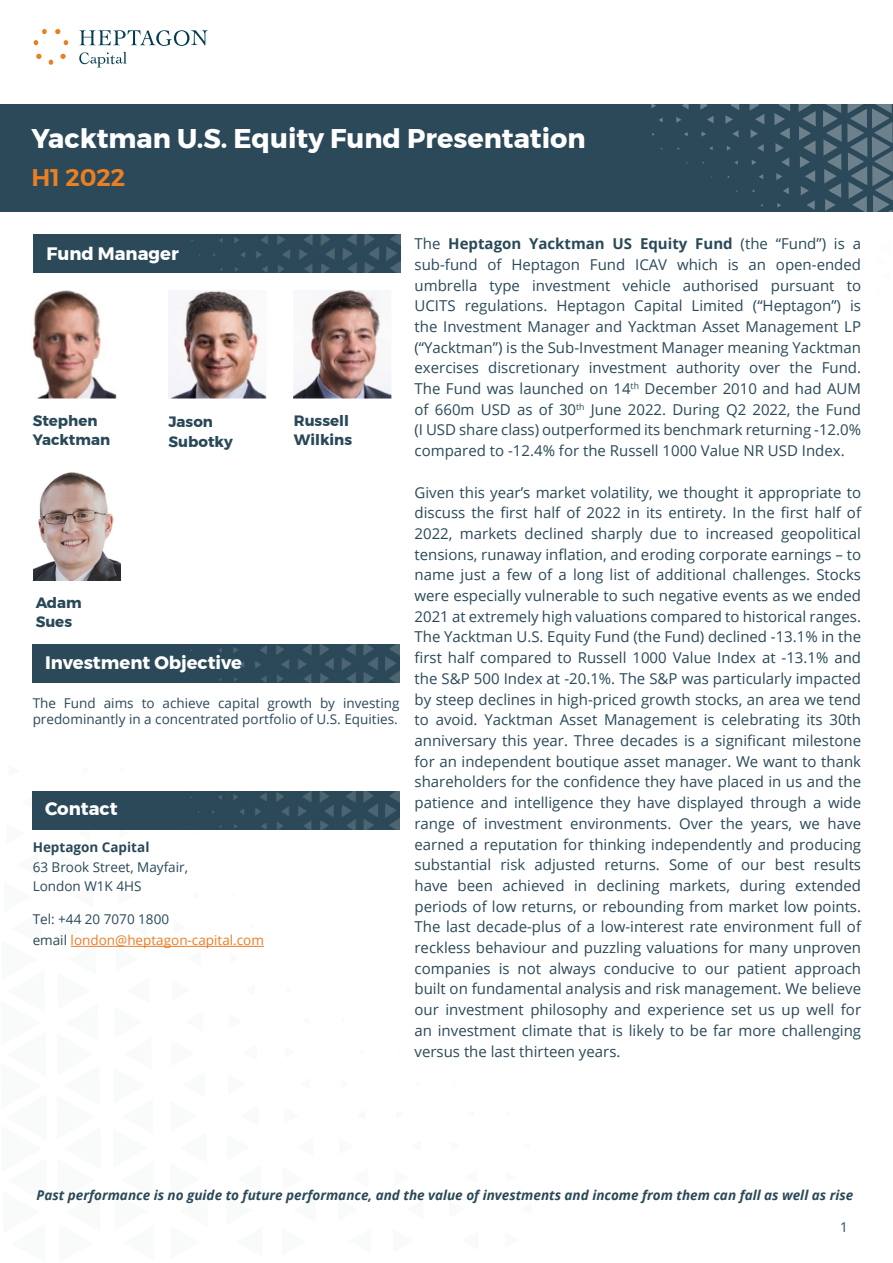
<style>
.page{position:relative;width:893px;height:1263px;background:#fff}
.page>*{position:absolute;margin:0;border:0;box-sizing:border-box;transform-origin:0 0}
.t1{font:700 27px "Montserrat";color:#fff}
.t2{font:600 24px "Montserrat";color:#eb8023}
.t3{font:700 18px "Montserrat";color:#fff}
.t4{font:15px/20.7px "Open Sans";color:#2a4958;text-align:justify}
.t5{font:700 15px "Montserrat";color:#2a4958}
.t6{font:13.5px/16.5px "Open Sans";color:#2a4958}
.t7{font:italic 700 13.5px "Open Sans";color:#2a4958}
.t8{font:13.5px "Open Sans";color:#ec7c24}
.t9{font:700 13.5px "Open Sans";color:#2a4958}
.s1{color:#2a4958}
.s2{font-weight:700}
</style>
<div class="page">
<svg style="left:32px;top:794px;width:1px;height:16px"></svg>
<img style="left:33px;top:644px;width:367px;height:39px">
<div style="left:0;top:103px;width:893px;height:110px;background:#2c4959"></div>
<svg style="left:684px;top:132px;width:4px;height:4px"></svg>
<svg style="left:701px;top:131px;width:5px;height:6px"></svg>
<svg style="left:659px;top:118px;width:4px;height:4px"></svg>
<svg style="left:676px;top:117px;width:5px;height:6px"></svg>
<svg style="left:707px;top:116px;width:7px;height:7px"></svg>
<svg style="left:727px;top:146px;width:4px;height:5px"></svg>
<svg style="left:734px;top:160px;width:4px;height:5px"></svg>
<svg style="left:651px;top:104px;width:5px;height:4px"></svg>
<svg style="left:682px;top:104px;width:7px;height:5px"></svg>
<svg style="left:732px;top:130px;width:7px;height:7px"></svg>
<svg style="left:752px;top:160px;width:4px;height:5px"></svg>
<svg style="left:759px;top:174px;width:4px;height:5px"></svg>
<svg style="left:700px;top:104px;width:8px;height:6px"></svg>
<svg style="left:725px;top:104px;width:14px;height:20px"></svg>
<svg style="left:757px;top:144px;width:7px;height:8px"></svg>
<svg style="left:776px;top:173px;width:6px;height:7px"></svg>
<svg style="left:783px;top:187px;width:6px;height:7px"></svg>
<svg style="left:777px;top:203px;width:4px;height:5px"></svg>
<svg style="left:749px;top:104px;width:16px;height:34px"></svg>
<svg style="left:774px;top:104px;width:16px;height:63px"></svg>
<svg style="left:798px;top:104px;width:18px;height:106px"></svg>
<svg style="left:823px;top:104px;width:70px;height:109px"></svg>
<div style="left:0;top:0;width:893px;height:104px;background:#fff"></div>
<svg style="left:49px;top:60px;width:4px;height:5px"></svg>
<svg style="left:60px;top:54px;width:6px;height:5px"></svg>
<svg style="left:64px;top:40px;width:4px;height:5px"></svg>
<svg style="left:36px;top:54px;width:5px;height:5px"></svg>
<svg style="left:34px;top:40px;width:4px;height:5px"></svg>
<svg style="left:42px;top:29px;width:5px;height:5px"></svg>
<svg style="left:55px;top:29px;width:5px;height:5px"></svg>
<svg style="left:79px;top:52px;width:48px;height:15px"></svg>
<svg style="left:79px;top:30px;width:129px;height:16px"></svg>
<img style="left:34px;top:235px;width:366px;height:38px">
<img style="left:33px;top:792px;width:367px;height:38px">
<img style="left:32px;top:290px;width:85px;height:109px">
<img style="left:169px;top:290px;width:98px;height:109px">
<img style="left:294px;top:290px;width:98px;height:109px">
<hr style="left:71px;top:946px;width:193px;height:1px;background:#ec7c24">
<img style="left:34px;top:472px;width:87px;height:109px">
<h1 class="t1" style="left:31px;top:117px;width:556px">Yacktman U.S. Equity Fund Presentation</h1>
<h2 class="t2" style="left:31px;top:158px;width:95px">H1 2022</h2>
<p class="t3" style="left:47px;top:239px;width:134px">Fund Manager</p>
<p class="t5" style="left:33px;top:408px;width:66px">Stephen</p>
<p class="t5" style="left:33px;top:428px;width:79px">Yacktman</p>
<p class="t5" style="left:169px;top:410px;width:46px">Jason</p>
<p class="t5" style="left:169px;top:429px;width:66px">Subotky</p>
<p class="t5" style="left:294px;top:408px;width:57px">Russell</p>
<p class="t5" style="left:294px;top:428px;width:60px">Wilkins</p>
<p class="t5" style="left:36px;top:590px;width:48px">Adam</p>
<p class="t5" style="left:36px;top:610px;width:38px">Sues</p>
<p class="t3" style="left:45px;top:648px;width:199px">Investment Objective</p>
<p class="t6" style="left:33px;top:694px;width:368px">The Fund aims to achieve capital growth by investing predominantly in a concentrated portfolio of U.S. Equities.</p>
<p class="t3" style="left:45px;top:794px;width:74px">Contact</p>
<p class="t9" style="left:33px;top:838px;width:118px">Heptagon Capital</p>
<p class="t6" style="left:33px;top:858px;width:157px">63 Brook Street, Mayfair,</p>
<p class="t6" style="left:33px;top:878px;width:110px">London W1K 4HS</p>
<p class="t6" style="left:33px;top:911px;width:138px">Tel: +44 20 7070 1800</p>
<p class="t8" style="left:33px;top:931px;width:233px"><span class="s1">email</span> london@heptagon-capital.com</p>
<p class="t4" style="left:414px;top:233px;width:448px">The <span class="s2">Heptagon Yacktman US Equity Fund</span> (the “Fund”) is a sub-fund of Heptagon Fund ICAV which is an open-ended umbrella type investment vehicle authorised pursuant to UCITS regulations. Heptagon Capital Limited (“Heptagon”) is the Investment Manager and Yacktman Asset Management LP (“Yacktman”) is the Sub-Investment Manager meaning Yacktman exercises discretionary investment authority over the Fund.<br>The Fund was launched on 14<sup>th</sup> December 2010 and had AUM of 660m USD as of 30<sup>th</sup> June 2022. During Q2 2022, the Fund (I USD share class) outperformed its benchmark returning -12.0% compared to -12.4% for the Russell 1000 Value NR USD Index.</p>
<p class="t4" style="left:414px;top:481px;width:448px">Given this year’s market volatility, we thought it appropriate to discuss the first half of 2022 in its entirety. In the first half of 2022, markets declined sharply due to increased geopolitical tensions, runaway inflation, and eroding corporate earnings – to name just a few of a long list of additional challenges. Stocks were especially vulnerable to such negative events as we ended 2021 at extremely high valuations compared to historical ranges.<br>The Yacktman U.S. Equity Fund (the Fund) declined -13.1% in the first half compared to Russell 1000 Value Index at -13.1% and the S&amp;P 500 Index at -20.1%. The S&amp;P was particularly impacted by steep declines in high-priced growth stocks, an area we tend to avoid. Yacktman Asset Management is celebrating its 30th anniversary this year. Three decades is a significant milestone for an independent boutique asset manager. We want to thank shareholders for the confidence they have placed in us and the patience and intelligence they have displayed through a wide range of investment environments. Over the years, we have earned a reputation for thinking independently and producing substantial risk adjusted returns. Some of our best results have been achieved in declining markets, during extended periods of low returns, or rebounding from market low points.<br>The last decade-plus of a low-interest rate environment full of reckless behaviour and puzzling valuations for many unproven companies is not always conducive to our patient approach built on fundamental analysis and risk management. We believe our investment philosophy and experience set us up well for an investment climate that is likely to be far more challenging versus the last thirteen years.</p>
<p class="t7" style="left:37px;top:1186px;width:818px">Past performance is no guide to future performance, and the value of investments and income from them can fall as well as rise</p>
<p class="t6" style="left:840px;top:1218px;width:9px">1</p>
</div>
